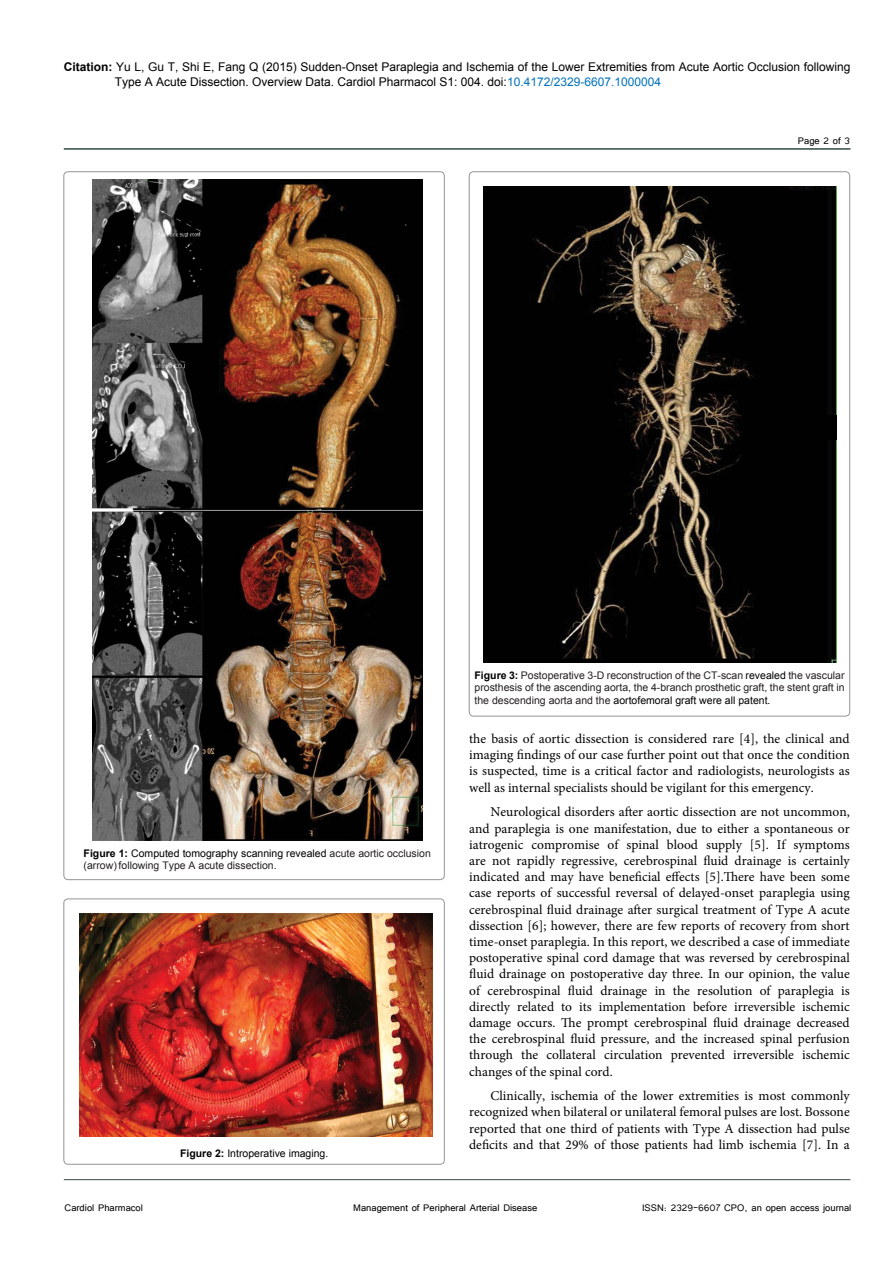
<style>
.page{position:relative;width:893px;height:1263px;background:#fff}
.page>*{position:absolute;margin:0;border:0;box-sizing:border-box;transform-origin:0 0}
.t1{font:13.5px/16.2px "Minion Pro";color:#000;text-align:justify}
.t2{font:12px/15px "Arial";color:#000}
.t3{font:12px "Tunga";color:#000}
.t4{font:10.5px/12.6px "Arial";color:#231f20}
.t5{font:10.5px "Arial";color:#000}
.s1{font-weight:700}
.s2{color:#0072bc}
.s3{font-weight:700;color:#000}
.s4{color:#000}
</style>
<div class="page">
<hr style="left:64px;top:148px;width:786px;height:2px;background:#344b3f">
<hr style="left:64px;top:1179px;width:786px;height:1px;background:#344b3f">
<img style="left:92px;top:180px;width:330px;height:660px">
<img style="left:483px;top:186px;width:353px;height:477px">
<img style="left:79px;top:913px;width:353px;height:224px">
<div style="left:64px;top:899px;width:380px;height:265px;border:1px solid #939598;border-radius:4px"></div>
<p class="t2" style="left:115px;top:59px;width:737px;text-indent:-51px"><span class="s1">Citation:</span> Yu L, Gu T, Shi E, Fang Q (2015) Sudden-Onset Paraplegia and Ischemia of the Lower Extremities from Acute Aortic Occlusion following<br>Type A Acute Dissection. Overview Data. Cardiol Pharmacol S1: 004. doi:<span class="s2">10.4172/2329-6607.1000004</span></p>
<p class="t3" style="left:798px;top:133px;width:53px">Page 2 of 3</p>
<p class="t4" style="left:84px;top:847px;width:349px"><span class="s3">Figure 1:</span> <span class="s4">Computed tomography scanning revealed</span> acute aortic occlusion (arrow) following Type A acute dissection.</p>
<p class="t5" style="left:180px;top:1147px;width:150px"><span class="s1">Figure 2:</span> Introperative imaging.</p>
<p class="t4" style="left:475px;top:669px;width:371px;text-align:justify"><span class="s3">Figure 3:</span> Postoperative 3-D reconstruction of the CT-scan <span class="s4">revealed</span> the vascular prosthesis of the ascending aorta, the 4-branch prosthetic graft, the stent graft in the descending aorta and the <span class="s4">aortofemoral graft were all patent.</span></p>
<p class="t1" style="left:469px;top:731px;width:382px">the basis of aortic dissection is considered rare [4], the clinical and imaging findings of our case further point out that once the condition is suspected, time is a critical factor and radiologists, neurologists as well as internal specialists should be vigilant for this emergency.</p>
<p class="t1" style="left:469px;top:804px;width:382px;text-indent:21px">Neurological disorders after aortic dissection are not uncommon, and paraplegia is one manifestation, due to either a spontaneous or iatrogenic compromise of spinal blood supply [5]. If symptoms are not rapidly regressive, cerebrospinal fluid drainage is certainly indicated and may have beneficial effects [5].There have been some case reports of successful reversal of delayed-onset paraplegia using cerebrospinal fluid drainage after surgical treatment of Type A acute dissection [6]; however, there are few reports of recovery from short time-onset paraplegia. In this report, we described a case of immediate postoperative spinal cord damage that was reversed by cerebrospinal fluid drainage on postoperative day three. In our opinion, the value of cerebrospinal fluid drainage in the resolution of paraplegia is directly related to its implementation before irreversible ischemic damage occurs. The prompt cerebrospinal fluid drainage decreased the cerebrospinal fluid pressure, and the increased spinal perfusion through the collateral circulation prevented irreversible ischemic changes of the spinal cord.</p>
<p class="t1" style="left:469px;top:1088px;width:382px;text-indent:21px">Clinically, ischemia of the lower extremities is most commonly recognized when bilateral or unilateral femoral pulses are lost. Bossone reported that one third of patients with Type A dissection had pulse deficits and that 29% of those patients had limb ischemia [7]. In a</p>
<p class="t3" style="left:65px;top:1200px;width:80px">Cardiol Pharmacol</p>
<p class="t3" style="left:353px;top:1200px;width:185px">Management of Peripheral Arterial Disease</p>
<p class="t3" style="left:642px;top:1200px;width:211px">ISSN: 2329-6607 CPO, an open access journal</p>
</div>
